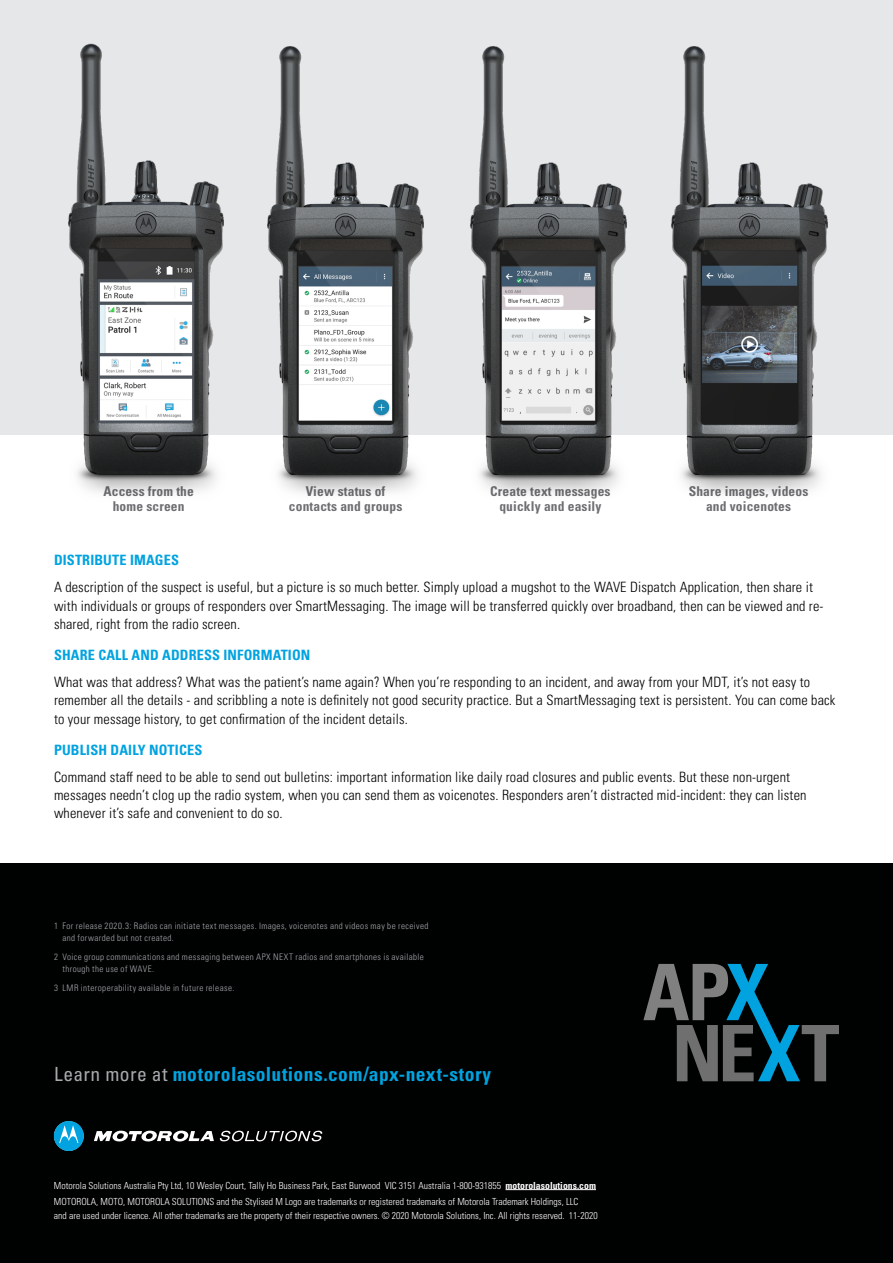
<style>
.page{position:relative;width:893px;height:1263px;background:#fff}
.page>*{position:absolute;margin:0;border:0;box-sizing:border-box;transform-origin:0 0}
.t1{font:700 condensed 19.5px "Univers LT Pro";letter-spacing:.02em;color:#00a3e0}
.t2{font:300 condensed 14.25px/18.3px "Univers LT Pro";letter-spacing:.01em;color:#000}
.t3{font:700 condensed 14.25px "Univers LT Pro";letter-spacing:.01em;color:#00a3e0}
.t4{font:700 condensed 13.5px/14.2px "Univers LT Pro";letter-spacing:.01em;color:#6d6e71;text-align:center}
.t5{font:300 condensed 9.75px/16.8px "Univers LT Pro";color:#fff}
.t6{font:300 condensed 9px/12px "Univers LT Pro";letter-spacing:.045em;color:#a7a9ac}
.s1{font-weight:400;color:#a7a9ac}
.s2{font-weight:700}
</style>
<div class="page">
<div style="left:0;top:863px;width:893px;height:400px;background:#000101"></div>
<svg style="left:94px;top:1131px;width:120px;height:11px"></svg>
<svg style="left:54px;top:1121px;width:30px;height:30px"></svg>
<svg style="left:220px;top:1131px;width:102px;height:10px"></svg>
<hr style="left:506px;top:1189px;width:90px;height:1px;background:#fff">
<div style="left:0;top:0;width:893px;height:434px;background:#e6e7e8"></div>
<svg style="left:643px;top:964px;width:196px;height:117px"></svg>
<img style="left:77px;top:474px;width:139px;height:20px">
<img style="left:278px;top:474px;width:139px;height:20px">
<img style="left:479px;top:474px;width:140px;height:20px">
<img style="left:681px;top:474px;width:140px;height:20px">
<img style="left:268px;top:46px;width:155px;height:428px">
<img style="left:68px;top:43px;width:155px;height:431px">
<img style="left:471px;top:46px;width:155px;height:428px">
<img style="left:672px;top:46px;width:155px;height:428px">
<p class="t4" style="left:103px;top:484px;width:92px">Access from the home screen</p>
<p class="t4" style="left:289px;top:484px;width:115px">View status of contacts and groups</p>
<p class="t4" style="left:490px;top:484px;width:122px">Create text messages quickly and easily</p>
<p class="t4" style="left:689px;top:484px;width:121px">Share images, videos and voicenotes</p>
<p class="t3" style="left:54px;top:551px;width:127px">DISTRIBUTE IMAGES</p>
<p class="t2" style="left:54px;top:577px;width:771px">A description of the suspect is useful, but a picture is so much better. Simply upload a mugshot to the WAVE Dispatch Application, then share it with individuals or groups of responders over SmartMessaging. The image will be transferred quickly over broadband, then can be viewed and re&shy;shared, right from the radio screen.</p>
<p class="t3" style="left:54px;top:646px;width:258px">SHARE CALL AND ADDRESS INFORMATION</p>
<p class="t2" style="left:54px;top:672px;width:783px">What was that address? What was the patient’s name again? When you’re responding to an incident, and away from your MDT, it’s not easy to remember all the details - and scribbling a note is definitely not good security practice. But a SmartMessaging text is persistent. You can come back to your message history, to get confirmation of the incident details.</p>
<p class="t3" style="left:54px;top:741px;width:150px">PUBLISH DAILY NOTICES</p>
<p class="t2" style="left:54px;top:767px;width:754px">Command staff need to be able to send out bulletins: important information like daily road closures and public events. But these non-urgent messages needn’t clog up the radio system, when you can send them as voicenotes. Responders aren’t distracted mid-incident: they can listen whenever it’s safe and convenient to do so.</p>
<p class="t6" style="left:63px;top:920px;width:367px;text-indent:-9px">1 For release 2020.3: Radios can initiate text messages. Images, voicenotes and videos may be received and forwarded but not created.</p>
<p class="t6" style="left:63px;top:950px;width:363px;text-indent:-9px">2 Voice group communications and messaging between APX NEXT radios and smartphones is available through the use of WAVE.</p>
<p class="t6" style="left:54px;top:981px;width:182px">3 LMR interoperability available in future release.</p>
<h1 class="t1" style="left:54px;top:1062px;width:439px"><span class="s1">Learn more at</span> motorolasolutions.com/apx-next-story</h1>
<p class="t5" style="left:54px;top:1176px;width:544px">Motorola Solutions Australia Pty Ltd, 10 Wesley Court, Tally Ho Business Park, East Burwood VIC 3151 Australia 1-800-931855 <span class="s2">motorolasolutions.com<br></span>MOTOROLA, MOTO, MOTOROLA SOLUTIONS and the Stylised M Logo are trademarks or registered trademarks of Motorola Trademark Holdings, LLC</p>
<p class="t5" style="left:54px;top:1206px;width:545px">and are used under licence. All other trademarks are the property of their respective owners. © 2020 Motorola Solutions, Inc. All rights reserved. 11-2020</p>
</div>
